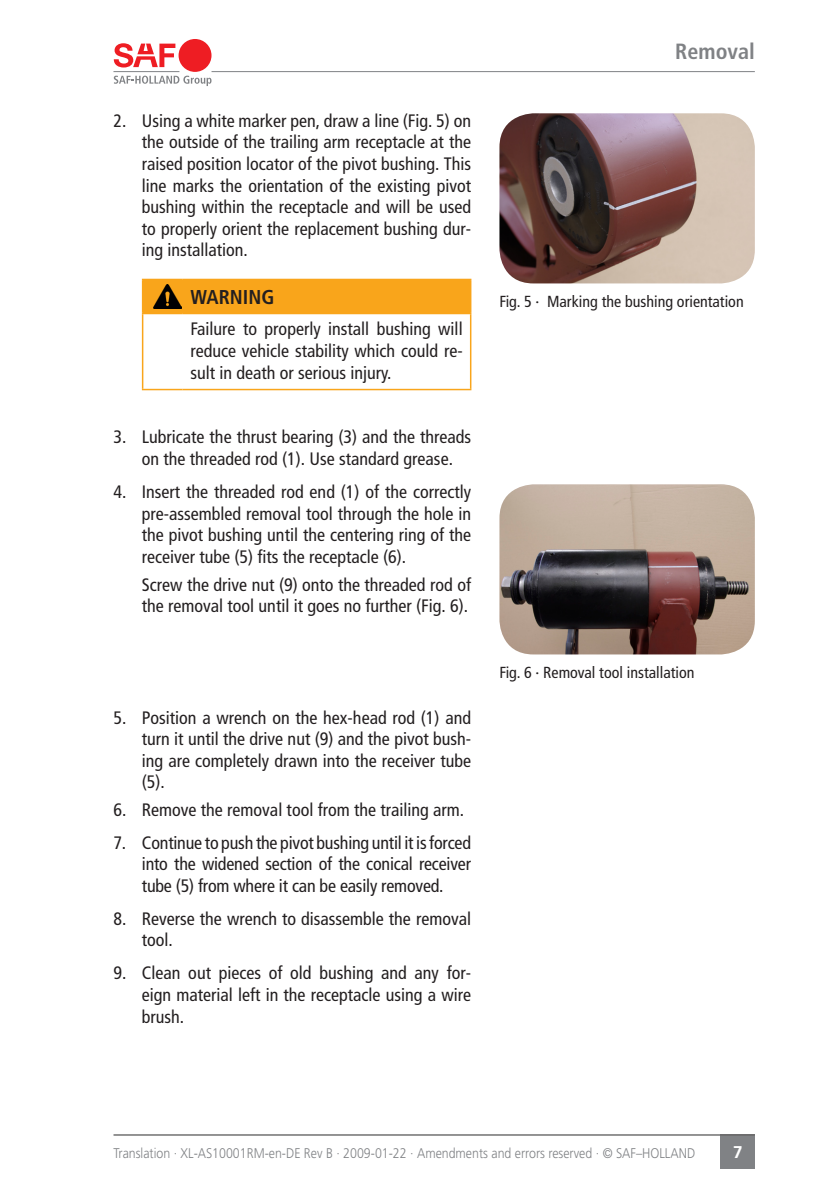
<style>
.page{position:relative;width:840px;height:1191px;background:#fff}
.page>*{position:absolute;margin:0;border:0;box-sizing:border-box;transform-origin:0 0}
.t1{font:700 condensed 22px "Frutiger LT Std";color:#808285}
.Warnung___Vorsicht{font:700 condensed 20px "Frutiger LT Std";color:#231f20}
.Aufzählung_2_großer{font:condensed 18px/21.6px "Frutiger LT Std";color:#231f20;text-align:justify}
.Aufzählung_2{font:condensed 18px/21.6px "Frutiger LT Std";color:#231f20;text-align:justify}
.Einzug{font:condensed 18px/21.6px "Frutiger LT Std";color:#231f20}
.t2{font:700 17px "Frutiger LT Std";color:#fff}
.t3{font:condensed 16px "Frutiger LT Std";color:#231f20}
.t4{font:300 14px "Frutiger LT Std";color:#808285;scale:.89 1}
</style>
<div class="page">
<div style="left:720px;top:1134px;width:34px;height:34px;background:#808285"></div>
<hr style="left:113px;top:71px;width:66px;height:1px;background:#808285">
<hr style="left:211px;top:71px;width:543px;height:1px;background:#808285">
<svg style="left:114px;top:76px;width:97px;height:10px"></svg>
<div style="left:178px;top:39px;width:33px;height:33px;background:#ee1d23;border-radius:50%"></div>
<svg style="left:114px;top:43px;width:61px;height:24px"></svg>
<hr style="left:113px;top:1134px;width:641px;height:1px;background:#666">
<div style="left:143px;top:280px;width:326px;height:33px;background:#f9a51b"></div>
<hr style="left:142px;top:279px;width:40px;height:1px;background:#f9a51b">
<hr style="left:142px;top:280px;width:1px;height:33px;background:#f9a51b">
<hr style="left:182px;top:279px;width:289px;height:1px;background:#f9a51b">
<hr style="left:181px;top:280px;width:2px;height:33px;background:#f9a51b">
<hr style="left:469px;top:280px;width:2px;height:33px;background:#f9a51b">
<hr style="left:142px;top:313px;width:40px;height:1px;background:#f9a51b">
<hr style="left:182px;top:313px;width:289px;height:1px;background:#f9a51b">
<hr style="left:142px;top:314px;width:1px;height:75px;background:#f9a51b">
<hr style="left:469px;top:314px;width:2px;height:75px;background:#f9a51b">
<hr style="left:142px;top:389px;width:40px;height:1px;background:#f9a51b">
<hr style="left:182px;top:389px;width:289px;height:1px;background:#f9a51b">
<img style="left:499px;top:113px;width:255px;height:170px">
<img style="left:153px;top:284px;width:28px;height:25px">
<img style="left:499px;top:484px;width:255px;height:170px">
<p class="Aufzählung_2_großer" style="left:142px;top:110px;width:330px;text-indent:-28px">2. Using a white marker pen, draw a line (Fig. 5) on the outside of the trailing arm receptacle at the raised position locator of the pivot bushing. This line marks the orientation of the existing pivot bushing within the receptacle and will be used to properly orient the replacement bushing dur&shy;ing installation.</p>
<p class="Warnung___Vorsicht" style="left:190px;top:286px;width:85px">WARNING</p>
<p class="Aufzählung_2_großer" style="left:190px;top:318px;width:273px">Failure to properly install bushing will reduce vehicle stability which could re&shy;sult in death or serious injury.</p>
<p class="Aufzählung_2_großer" style="left:113px;top:426px;width:359px;text-align:center">3. Lubricate the thrust bearing (3) and the threads on the threaded rod (1). Use standard grease.</p>
<p class="Aufzählung_2_großer" style="left:142px;top:481px;width:330px;text-indent:-28px">4. Insert the threaded rod end (1) of the correctly pre-assembled removal tool through the hole in the pivot bushing until the centering ring of the receiver tube (5) fits the receptacle (6).</p>
<p class="Einzug" style="left:142px;top:573px;width:330px">Screw the drive nut (9) onto the threaded rod of the removal tool until it goes no further (Fig. 6).</p>
<p class="Aufzählung_2_großer" style="left:142px;top:706px;width:330px;text-indent:-28px">5. Position a wrench on the hex-head rod (1) and turn it until the drive nut (9) and the pivot bush&shy;ing are completely drawn into the receiver tube (5).</p>
<p class="Aufzählung_2" style="left:113px;top:799px;width:352px">6. Remove the removal tool from the trailing arm.</p>
<p class="Aufzählung_2_großer" style="left:142px;top:831px;width:330px;text-indent:-28px">7. Continue to push the pivot bushing until it is forced into the widened section of the conical receiver tube (5) from where it can be easily removed.</p>
<p class="Aufzählung_2_großer" style="left:142px;top:908px;width:330px;text-indent:-28px">8. Reverse the wrench to disassemble the removal tool.</p>
<p class="Aufzählung_2" style="left:142px;top:962px;width:330px;text-indent:-28px">9. Clean out pieces of old bushing and any for&shy;eign material left in the receptacle using a wire brush.</p>
<p class="t1" style="left:675px;top:38px;width:81px">Removal</p>
<p class="t3" style="left:499px;top:292px;width:245px">Fig. 5 · Marking the bushing orientation</p>
<p class="t3" style="left:499px;top:663px;width:196px">Fig. 6 · Removal tool installation</p>
<p class="t4" style="left:113px;top:1144px;width:654px">Translation · XL-AS10001RM-en-DE Rev B · 2009-01-22 · Amendments and errors reserved · © SAF–HOLLAND</p>
<p class="t2" style="left:732px;top:1141px;width:11px">7</p>
</div>
